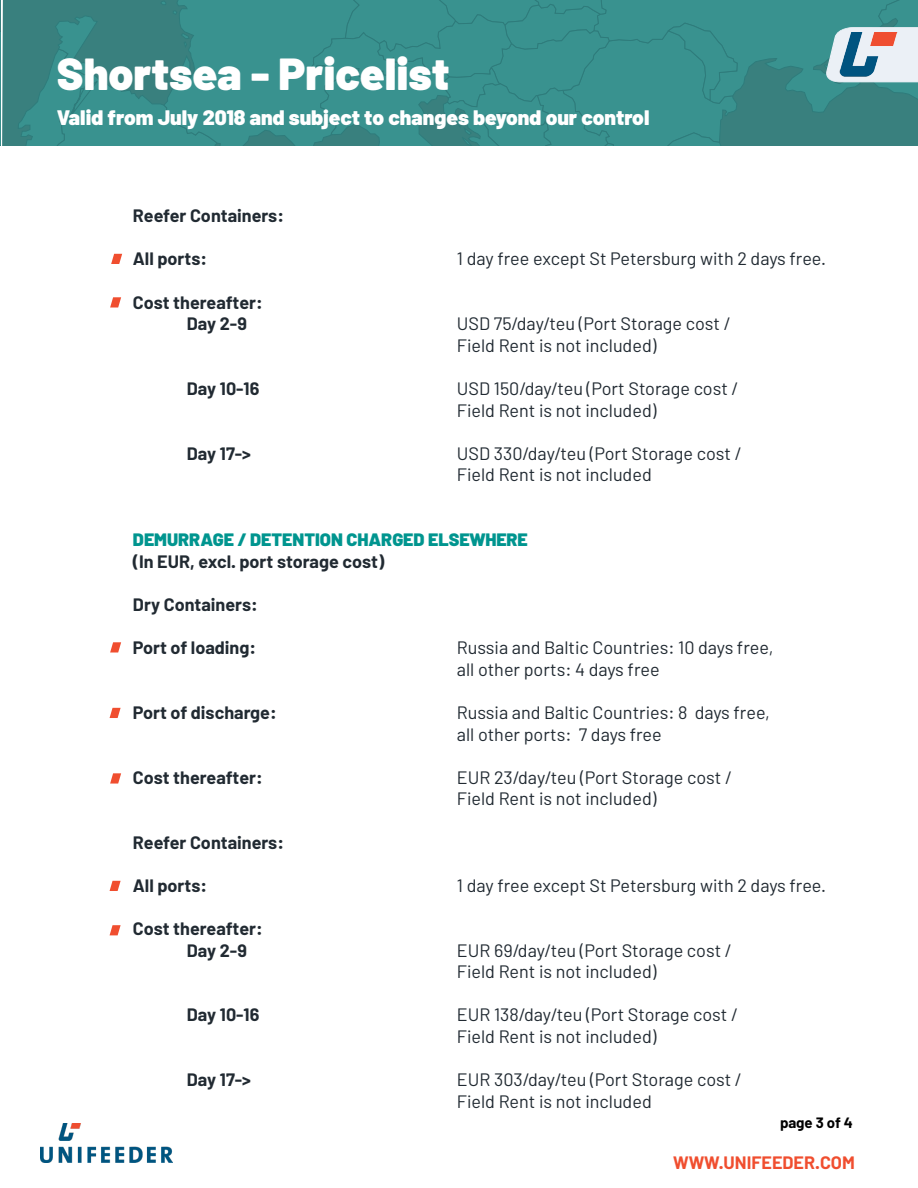
<style>
.page{position:relative;width:918px;height:1188px;background:#fff}
.page>*{position:absolute;margin:0;border:0;box-sizing:border-box;transform-origin:0 0}
.t1{font:900 45px "Barlow";color:#fff}
.t2{font:900 21px "Barlow";color:#fff}
.t3{font:18px/21.6px "Barlow";color:#212a32}
.t4{font:700 18px/21.6px "Barlow";color:#212a32}
.t5{font:900 18px "Barlow";color:#00958f}
.t6{font:700 18px "Barlow";color:#f04e2f}
.t7{font:700 15px "Barlow";color:#000}
</style>
<div class="page">
<svg style="left:0;top:0;width:1px;height:145px"></svg>
<svg style="left:15px;top:0;width:903px;height:145px;background:#3a8e8b"></svg>
<img style="left:828px;top:33px;width:73px;height:48px">
<svg style="left:111px;top:254px;width:11px;height:10px"></svg>
<svg style="left:110px;top:297px;width:11px;height:11px"></svg>
<img style="left:40px;top:1124px;width:133px;height:39px">
<svg style="left:110px;top:642px;width:11px;height:11px"></svg>
<svg style="left:110px;top:708px;width:11px;height:10px"></svg>
<svg style="left:110px;top:773px;width:11px;height:11px"></svg>
<svg style="left:110px;top:925px;width:11px;height:10px"></svg>
<svg style="left:110px;top:881px;width:11px;height:10px"></svg>
<h1 class="t1" style="left:57px;top:46px;width:394px">Shortsea - Pricelist</h1>
<p class="t2" style="left:57px;top:104px;width:594px">Valid from July 2018 and subject to changes beyond our control</p>
<p class="t4" style="left:133px;top:205px;width:153px">Reefer Containers:</p>
<p class="t4" style="left:133px;top:248px;width:76px">All ports:</p>
<p class="t3" style="left:457px;top:248px;width:371px">1 day free except St Petersburg with 2 days free.</p>
<p class="t4" style="left:187px;top:291px;width:77px;text-indent:-54px">Cost thereafter:<br>Day 2-9</p>
<p class="t3" style="left:457px;top:313px;width:275px">USD 75/day/teu (Port Storage cost /<br>Field Rent is not included)</p>
<p class="t4" style="left:187px;top:378px;width:74px">Day 10-16</p>
<p class="t3" style="left:457px;top:377px;width:283px">USD 150/day/teu (Port Storage cost /<br>Field Rent is not included)</p>
<p class="t4" style="left:187px;top:443px;width:66px">Day 17-&gt;</p>
<p class="t3" style="left:457px;top:442px;width:286px">USD 330/day/teu (Port Storage cost /<br>Field Rent is not included</p>
<p class="t5" style="left:133px;top:529px;width:397px">DEMURRAGE / DETENTION CHARGED ELSEWHERE</p>
<p class="t4" style="left:133px;top:551px;width:253px">(In EUR, excl. port storage cost)</p>
<p class="t4" style="left:133px;top:594px;width:126px">Dry Containers:</p>
<p class="t4" style="left:133px;top:637px;width:125px">Port of loading:</p>
<p class="t3" style="left:457px;top:637px;width:318px">Russia and Baltic Countries: 10 days free, all other ports: 4 days free</p>
<p class="t4" style="left:133px;top:702px;width:145px">Port of discharge:</p>
<p class="t3" style="left:457px;top:701px;width:315px">Russia and Baltic Countries: 8 days free, all other ports: 7 days free</p>
<p class="t4" style="left:133px;top:767px;width:131px">Cost thereafter:</p>
<p class="t3" style="left:457px;top:766px;width:276px">EUR 23/day/teu (Port Storage cost /<br>Field Rent is not included)</p>
<p class="t4" style="left:133px;top:831px;width:153px">Reefer Containers:</p>
<p class="t4" style="left:133px;top:875px;width:76px">All ports:</p>
<p class="t3" style="left:457px;top:874px;width:371px">1 day free except St Petersburg with 2 days free.</p>
<p class="t4" style="left:187px;top:918px;width:77px;text-indent:-54px">Cost thereafter:<br>Day 2-9</p>
<p class="t3" style="left:457px;top:939px;width:276px">EUR 69/day/teu (Port Storage cost /<br>Field Rent is not included)</p>
<p class="t4" style="left:187px;top:1004px;width:74px">Day 10-16</p>
<p class="t3" style="left:457px;top:1004px;width:282px">EUR 138/day/teu (Port Storage cost /<br>Field Rent is not included)</p>
<p class="t4" style="left:187px;top:1069px;width:66px">Day 17-&gt;</p>
<p class="t3" style="left:457px;top:1069px;width:286px">EUR 303/day/teu (Port Storage cost /<br>Field Rent is not included</p>
<p class="t7" style="left:780px;top:1114px;width:74px">page 3 of 4</p>
<p class="t6" style="left:673px;top:1151px;width:183px">WWW.UNIFEEDER.COM</p>
</div>
